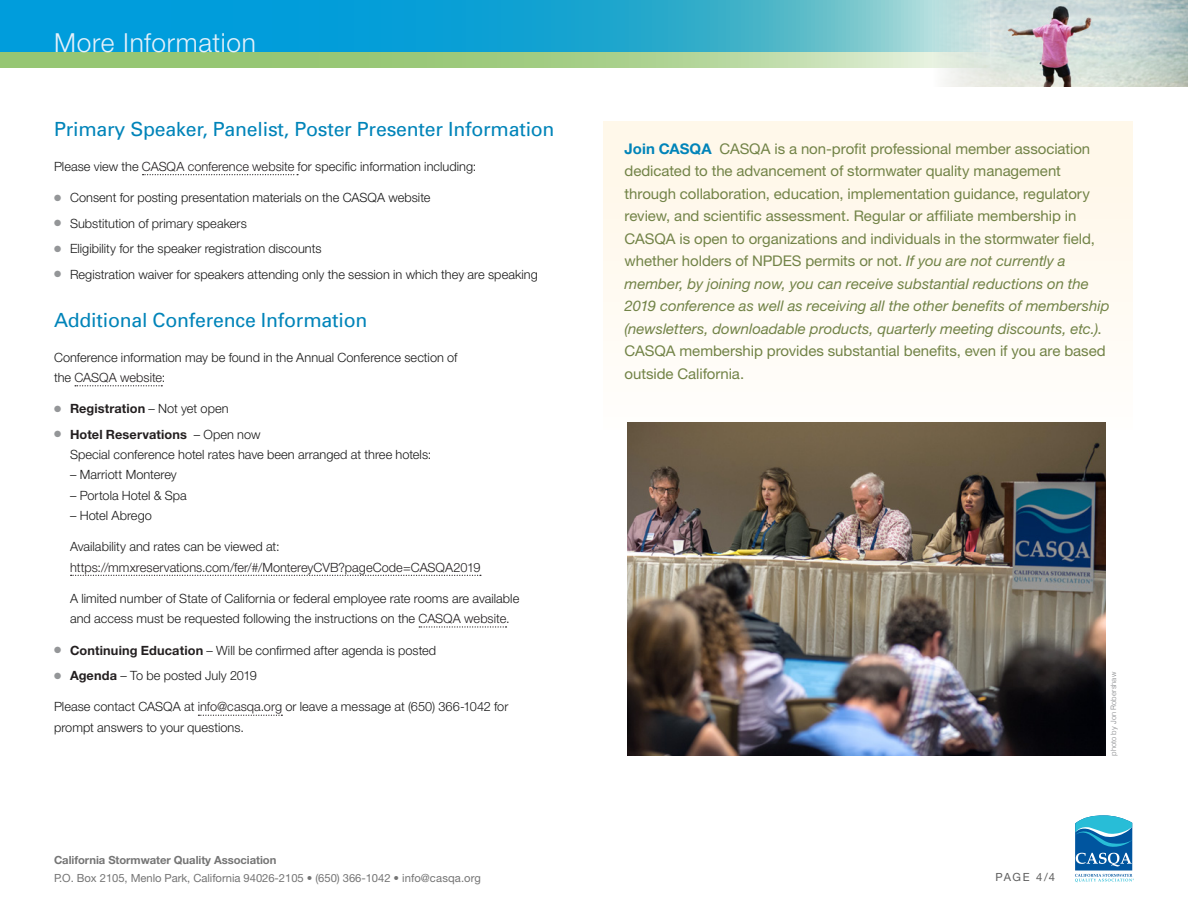
<style>
.page{position:relative;width:1188px;height:918px;background:#fff}
.page>*{position:absolute;margin:0;border:0;box-sizing:border-box;transform-origin:0 0}
._2019_HEADER{font:300 26.25px "Helvetica Neue LT Std";letter-spacing:.025em;color:#e6f1fa}
._2019_Subhead{font:19.5px "Univers";letter-spacing:-.01em;color:#0084b9}
.t1{font:14.7px/22.5px "Helvetica Neue LT Std";letter-spacing:-.005em;color:#728347}
._2017_bulleted__last{font:300 12.75px/20.2px "Helvetica Neue LT Std";color:#191919}
._2017_Text-no_indent{font:300 12.75px/20.2px "Helvetica Neue LT Std";color:#191919}
._2017_bulleted__last-2{font:300 12.75px/20.2px "Helvetica Neue LT Std";color:#231f20}
.t2{font:700 12.75px "Helvetica Neue LT Std";letter-spacing:.005em;color:#231f20}
.Address{font:11.25px/17.7px "Helvetica Neue LT Std";letter-spacing:-.005em;color:#757575}
._2016_sidebar_text{font:11.25px "Helvetica Neue LT Std";color:#5e5e5e}
._2016_photo_credits{font:300 7.5px "Helvetica";color:#808285}
.s1{color:#231f20}
.s2{color:#949698}
.s3{font-weight:300;color:#191919}
.s4{font-weight:700;color:#231f20}
.s5{color:#191919}
.s6{font-weight:700}
.s7{font-weight:700;color:#0084b9}
.s8{font-style:italic}
</style>
<div class="page">
<svg style="left:143px;top:174px;width:155px;height:1px"></svg>
<svg style="left:75px;top:385px;width:87px;height:1px"></svg>
<svg style="left:71px;top:575px;width:410px;height:1px"></svg>
<svg style="left:419px;top:626px;width:88px;height:2px"></svg>
<svg style="left:198px;top:715px;width:84px;height:1px"></svg>
<img style="left:943px;top:0;width:245px;height:86px">
<svg style="left:0;top:52px;width:989px;height:16px;background:#abd18f"></svg>
<svg style="left:0;top:0;width:989px;height:52px;background:#2babd4"></svg>
<div style="left:603px;top:122px;width:529px;height:308px;background:#fff8ea"></div>
<svg style="left:1075px;top:815px;width:59px;height:67px"></svg>
<img style="left:628px;top:422px;width:478px;height:333px">
<p class="_2019_HEADER" style="left:54px;top:27px;width:203px">More Information</p>
<p class="_2019_Subhead" style="left:54px;top:118px;width:502px">Primary Speaker, Panelist, Poster Presenter Information</p>
<p class="_2017_Text-no_indent" style="left:54px;top:156px;width:424px">Please view the <span class="s1">CASQA conference website</span> for specific information including:</p>
<p class="_2017_bulleted__last" style="left:54px;top:187px;width:378px"><span class="s2">●</span> Consent for posting presentation materials on the CASQA website</p>
<p class="_2017_bulleted__last" style="left:54px;top:213px;width:194px"><span class="s2">●</span> Substitution of primary speakers</p>
<p class="_2017_bulleted__last" style="left:54px;top:238px;width:269px"><span class="s2">●</span> Eligibility for the speaker registration discounts</p>
<p class="_2017_bulleted__last" style="left:54px;top:264px;width:485px"><span class="s2">●</span> Registration waiver for speakers attending only the session in which they are speaking</p>
<p class="_2019_Subhead" style="left:54px;top:309px;width:315px">Additional Conference Information</p>
<p class="_2017_Text-no_indent" style="left:54px;top:347px;width:405px">Conference information may be found in the Annual Conference section of the <span class="s1">CASQA website</span>:</p>
<p class="t2" style="left:54px;top:401px;width:176px"><span class="s2">●</span> Registration <span class="s3">– Not yet open</span></p>
<p class="_2017_bulleted__last" style="left:70px;top:424px;width:363px;text-indent:-16px"><span class="s2">●</span> <span class="s4">Hotel Reservations</span> – Open now<br>Special conference hotel rates have been arranged at three hotels:</p>
<p class="_2017_bulleted__last" style="left:70px;top:465px;width:108px">– Marriott Monterey</p>
<p class="_2017_bulleted__last" style="left:70px;top:485px;width:118px">– Portola Hotel &amp; Spa</p>
<p class="_2017_bulleted__last" style="left:70px;top:505px;width:83px">– Hotel Abrego</p>
<p class="_2017_bulleted__last-2" style="left:70px;top:536px;width:412px"><span class="s5">Availability and rates can be viewed at: </span>https://mmxreservations.com/fer/#/MontereyCVB?pageCode=CASQA2019</p>
<p class="_2017_bulleted__last" style="left:70px;top:588px;width:451px">A limited number of State of California or federal employee rate rooms are available and access must be requested following the instructions on the <span class="s1">CASQA website</span>.</p>
<p class="_2017_bulleted__last" style="left:54px;top:640px;width:384px"><span class="s2">●</span> <span class="s4">Continuing Education</span> – Will be confirmed after agenda is posted</p>
<p class="_2017_bulleted__last" style="left:54px;top:665px;width:205px"><span class="s2">●</span> <span class="s4">Agenda</span> – To be posted July 2019</p>
<p class="_2017_Text-no_indent" style="left:54px;top:697px;width:456px">Please contact CASQA at <span class="s1">info@casqa.org</span> or leave a message at (650) 366-1042 for prompt answers to your questions.</p>
<p class="Address" style="left:54px;top:851px;width:429px"><span class="s6">California Stormwater Quality Association<br></span>P.O. Box 2105, Menlo Park, California 94026-2105 • (650) 366-1042 • info@casqa.org</p>
<p class="t1" style="left:625px;top:137px;width:487px"><span class="s7">Join CASQA</span> CASQA is a non-profit professional member association dedicated to the advancement of stormwater quality management through collaboration, education, implementation guidance, regulatory review, and scientific assessment. Regular or affiliate membership in CASQA is open to organizations and individuals in the stormwater field, whether holders of NPDES permits or not. <span class="s8">If you are not currently a member, by joining now, you can receive substantial reductions on the 2019 conference as well as receiving all the other benefits of membership (newsletters, downloadable products, quarterly meeting discounts, etc.)</span>.<br>CASQA membership provides substantial benefits, even if you are based outside California.</p>
<p class="_2016_sidebar_text" style="left:995px;top:871px;width:61px">PAGE 4/4</p>
<p class="_2016_photo_credits" style="left:1107px;top:756px;width:85px;rotate:-90deg">photo by Jon Robershaw</p>
</div>
